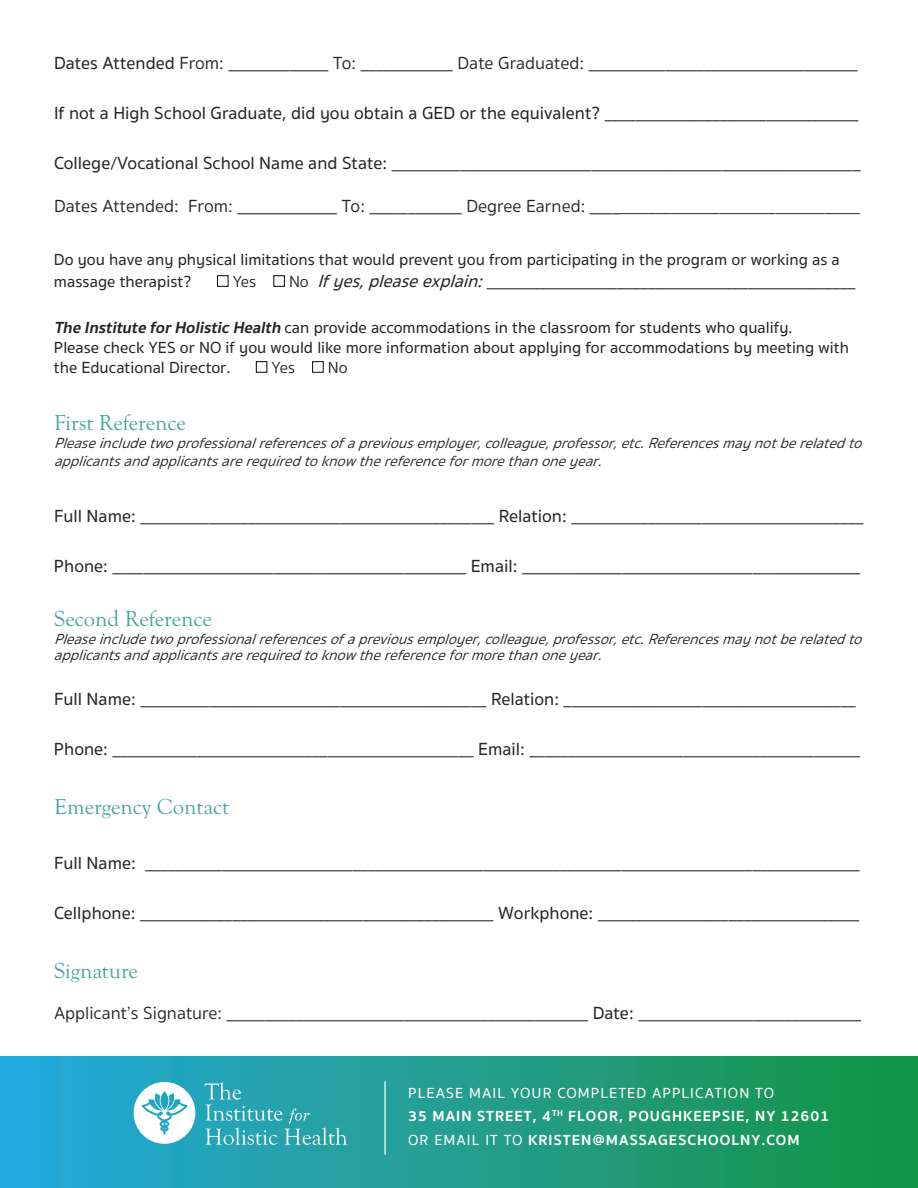
<style>
.page{position:relative;width:918px;height:1188px;background:#fff}
.page>*{position:absolute;margin:0;border:0;box-sizing:border-box;transform-origin:0 0}
.t1{font:22.5px "Goudy Old Sty";color:#44a698}
.t2{font:18px "Sukhumvit Set Text";color:#242524}
.t3{font:500 18px "Sukhumvit Set";color:#242524}
.t4{font:500 16.5px/19.8px "Sukhumvit Set";color:#242524}
.t5{font:16.5px "Sukhumvit Set Text";color:#242524}
.t6{font:italic 15px/18px "Sukhumvit Set Text";color:#242524}
.t7{font:700 15px/23.5px "Sukhumvit Set";letter-spacing:.07em;color:#fff}
.s1{font-family:"Sukhumvit Set";font-weight:500}
.s2{font-family:"Sukhumvit Set Text";font-weight:400}
.s3{font-size:16.5px}
.s4{font-family:"Sukhumvit Set";font-weight:500;font-style:italic}
.s5{font-weight:700;font-style:italic}
.s6{font-weight:500}
</style>
<div class="page">
<div style="left:0;top:1056px;width:918px;height:132px;background:linear-gradient(to right,#28a9de,#189342)"></div>
<div style="left:217px;top:275px;width:11px;height:12px;border:1px solid #040503"></div>
<div style="left:273px;top:275px;width:12px;height:12px;border:1px solid #040503"></div>
<div style="left:256px;top:361px;width:11px;height:12px;border:1px solid #040503"></div>
<div style="left:312px;top:361px;width:12px;height:12px;border:1px solid #040503"></div>
<svg style="left:204px;top:1082px;width:143px;height:63px;background:#3bacb5"></svg>
<svg style="left:134px;top:1082px;width:61px;height:62px"></svg>
<hr style="left:384px;top:1081px;width:2px;height:74px;background:#fff">
<p class="t2" style="left:54px;top:51px;width:805px"><span class="s1">Dates Attended</span> From: _____________ To: ____________ Date Graduated: ___________________________________</p>
<p class="t3" style="left:54px;top:100px;width:806px">If not a High School Graduate, did you obtain a GED or the equivalent? <span class="s2">_________________________________</span></p>
<p class="t2" style="left:54px;top:150px;width:808px"><span class="s1">College/Vocational School Name and State:</span> _____________________________________________________________</p>
<p class="t2" style="left:54px;top:194px;width:808px">Dates Attended: From: _____________ To: ____________ Degree Earned: ____<span class="s3">__________________________________</span></p>
<p class="t4" style="left:54px;top:249px;width:787px;line-height:21.6px">Do you have any physical limitations that would prevent you from participating in the program or working as a massage therapist?</p>
<p class="t5" style="left:233px;top:270px;width:25px">Yes</p>
<p class="t2" style="left:289px;top:268px;width:568px"><span class="s3">No</span> <span class="s4">Ifyes,pleaseexplain:</span>________________________________________________</p>
<p class="t4" style="left:54px;top:318px;width:797px"><span class="s5">TheInstituteforHolisticHealth</span>can provide accommodations in the classroom for students who qualify.<br>Please check YES or NO if you would like more information about applying for accommodations by meeting with the Educational Director.</p>
<p class="t5" style="left:272px;top:356px;width:25px">Yes</p>
<p class="t5" style="left:328px;top:356px;width:21px">No</p>
<p class="t1" style="left:54px;top:410px;width:133px">First Reference</p>
<p class="t6" style="left:54px;top:434px;width:816px">Pleaseincludetwoprofessionalreferencesofapreviousemployer,colleague,professor,etc.Referencesmaynotberelatedto applicantsandapplicantsarerequiredtoknowthereferenceformorethanoneyear.</p>
<p class="t2" style="left:54px;top:504px;width:811px"><span class="s1">Full Name:</span> ______________________________________________ <span class="s1">Relation:</span> ______________________________________</p>
<p class="t2" style="left:54px;top:554px;width:808px"><span class="s1">Phone:</span> ______________________________________________ <span class="s1">Email:</span> ____________________________________________</p>
<p class="t1" style="left:54px;top:606px;width:159px">Second Reference</p>
<p class="t6" style="left:54px;top:631px;width:816px;line-height:16.5px">Pleaseincludetwoprofessionalreferencesofapreviousemployer,colleague,professor,etc.Referencesmaynotberelatedto applicantsandapplicantsarerequiredtoknowthereferenceformorethanoneyear.</p>
<p class="t2" style="left:54px;top:687px;width:803px"><span class="s1">Full Name:</span> _____________________________________________ <span class="s1">Relation:</span> ______________________________________</p>
<p class="t2" style="left:54px;top:737px;width:808px"><span class="s1">Phone:</span> _______________________________________________ <span class="s1">Email:</span> ___________________________________________</p>
<p class="t1" style="left:54px;top:795px;width:177px">Emergency Contact</p>
<p class="t2" style="left:54px;top:851px;width:807px"><span class="s1">Full Name:</span> _____________________________________________________________________________________________</p>
<p class="t2" style="left:54px;top:901px;width:807px"><span class="s1">Cellphone:</span> ______________________________________________ <span class="s1">Workphone:</span> __________________________________</p>
<p class="t1" style="left:54px;top:958px;width:85px">Signature</p>
<p class="t2" style="left:54px;top:1001px;width:809px">Applicant’s Signature: _______________________________________________ <span class="s1">Date:</span> _____________________________</p>
<p class="t7" style="left:408px;top:1081px;width:423px"><span class="s6">PLEASE MAIL YOUR COMPLETED APPLICATION TO<br></span>35 MAIN STREET, 4<sup>TH</sup> FLOOR, POUGHKEEPSIE, NY 12601<br><span class="s6">OR EMAIL IT TO</span> KRISTEN@MASSAGESCHOOLNY.COM</p>
</div>
